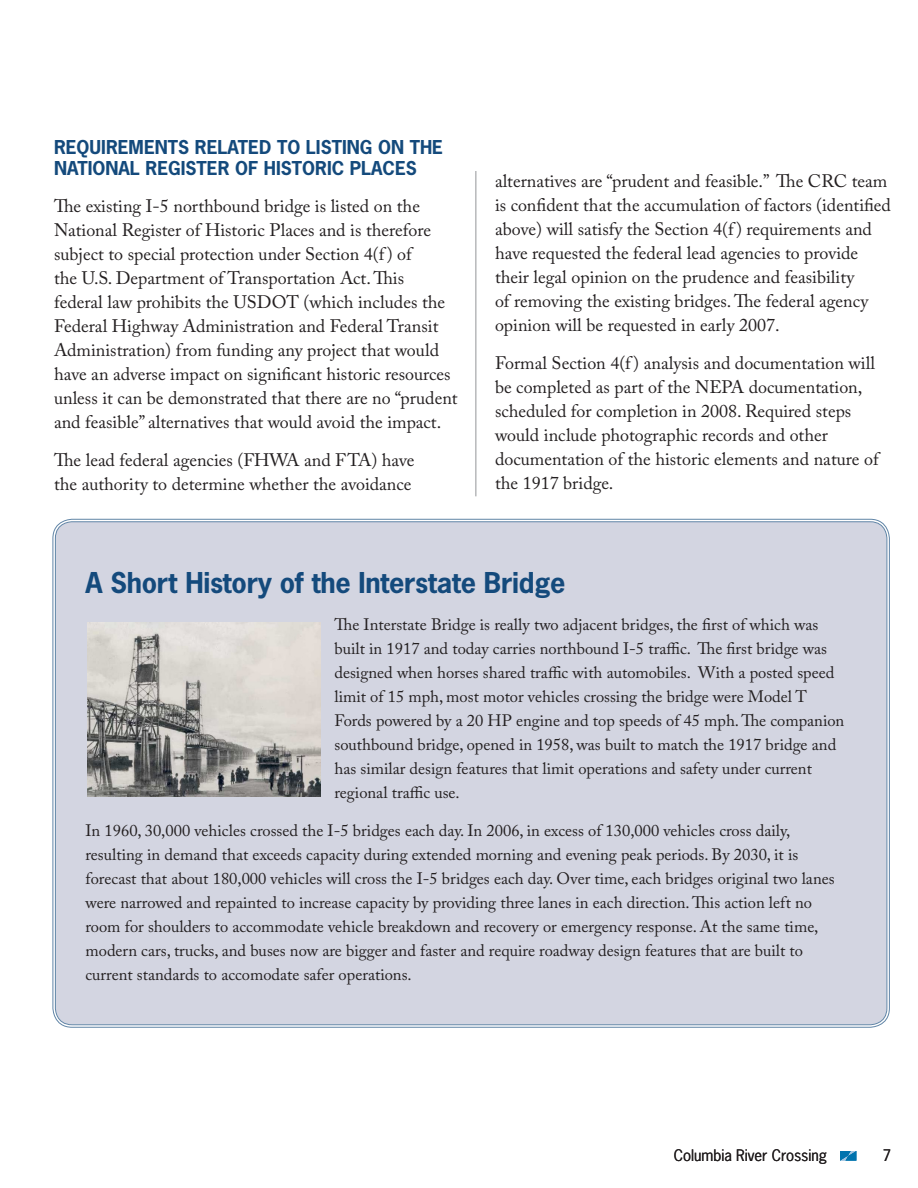
<style>
.page{position:relative;width:918px;height:1188px;background:#fff}
.page>*{position:absolute;margin:0;border:0;box-sizing:border-box;transform-origin:0 0}
.t1{font:700 27px "News Gothic Std";letter-spacing:-.01em;color:#144a7c}
.t2{font:18px/24px "Adobe Caslon Pro";color:#231f20}
.t3{font:700 18px "News Gothic Std";color:#144a7c}
.t4{font:16.5px/24px "Adobe Caslon Pro";color:#231f20}
.t5{font:15px "News Gothic Std";color:#231f20}
</style>
<div class="page">
<svg style="left:840px;top:1151px;width:16px;height:10px"></svg>
<div style="left:54px;top:520px;width:834px;height:506px;background:#d3d5e1;border-radius:18px"></div>
<img style="left:87px;top:622px;width:234px;height:174px">
<hr style="left:476px;top:171px;width:1px;height:325px;background:#939598">
<p class="t3" style="left:54px;top:135px;width:48px">REQUIREMENTS</p>
<p class="t3" style="left:195px;top:135px;width:45px">RE LATED</p>
<p class="t3" style="left:277px;top:135px;width:50px">TO LISTING</p>
<p class="t3" style="left:378px;top:135px;width:44px">ON THE</p>
<p class="t3" style="left:54px;top:156px;width:25px">NATIONA</p>
<p class="t3" style="left:130px;top:156px;width:39px">L REGISTER</p>
<p class="t3" style="left:235px;top:156px;width:52px">OF HISTORIC</p>
<p class="t3" style="left:350px;top:156px;width:34px">PLACES</p>
<p class="t2" style="left:54px;top:194px;width:405px">The existing I-5 northbound bridge is listed on the National Register of Historic Places and is therefore subject to special protection under Section 4(f ) of<br>the U.S. Department of Transportation Act. This<br>federal law prohibits the USDOT (which includes the Federal Highway Administration and Federal Transit Administration) from funding any project that would have an adverse impact on significant historic resources unless it can be demonstrated that there are no “prudent and feasible” alternatives that would avoid the impact.</p>
<p class="t2" style="left:54px;top:447px;width:362px">The lead federal agencies (FHWA and FTA) have the authority to determine whether the avoidance</p>
<p class="t2" style="left:495px;top:169px;width:398px">alternatives are “prudent and feasible.” The CRC team is confident that the accumulation of factors (identified above) will satisfy the Section 4(f ) requirements and have requested the federal lead agencies to provide their legal opinion on the prudence and feasibility<br>of removing the existing bridges. The federal agency opinion will be requested in early 2007.</p>
<p class="t2" style="left:495px;top:351px;width:385px">Formal Section 4(f ) analysis and documentation will be completed as part of the NEPA documentation, scheduled for completion in 2008. Required steps would include photographic records and other documentation of the historic elements and nature of the 1917 bridge.</p>
<h1 class="t1" style="left:86px;top:564px;width:482px">A SHORT HISTORY OF THE INTERSTATE BRIDGE</h1>
<p class="t4" style="left:334px;top:612px;width:511px">The Interstate Bridge is really two adjacent bridges, the first of which was built in 1917 and today carries northbound I-5 traffic. The first bridge was designed when horses shared traffic with automobiles. With a posted speed limit of 15 mph, most motor vehicles crossing the bridge were Model T Fords powered by a 20 HP engine and top speeds of 45 mph. The companion southbound bridge, opened in 1958, was built to match the 1917 bridge and has similar design features that limit operations and safety under current regional traffic use.</p>
<p class="t4" style="left:86px;top:818px;width:751px">In 1960, 30,000 vehicles crossed the I-5 bridges each day. In 2006, in excess of 130,000 vehicles cross daily, resulting in demand that exceeds capacity during extended morning and evening peak periods. By 2030, it is forecast that about 180,000 vehicles will cross the I-5 bridges each day. Over time, each bridges original two lanes were narrowed and repainted to increase capacity by providing three lanes in each direction. This action left no room for shoulders to accommodate vehicle breakdown and recovery or emergency response. At the same time, modern cars, trucks, and buses now are bigger and faster and require roadway design features that are built to current standards to accomodate safer operations.</p>
<p class="t5" style="left:674px;top:1145px;width:155px">Columbia River Crossing</p>
</div>
